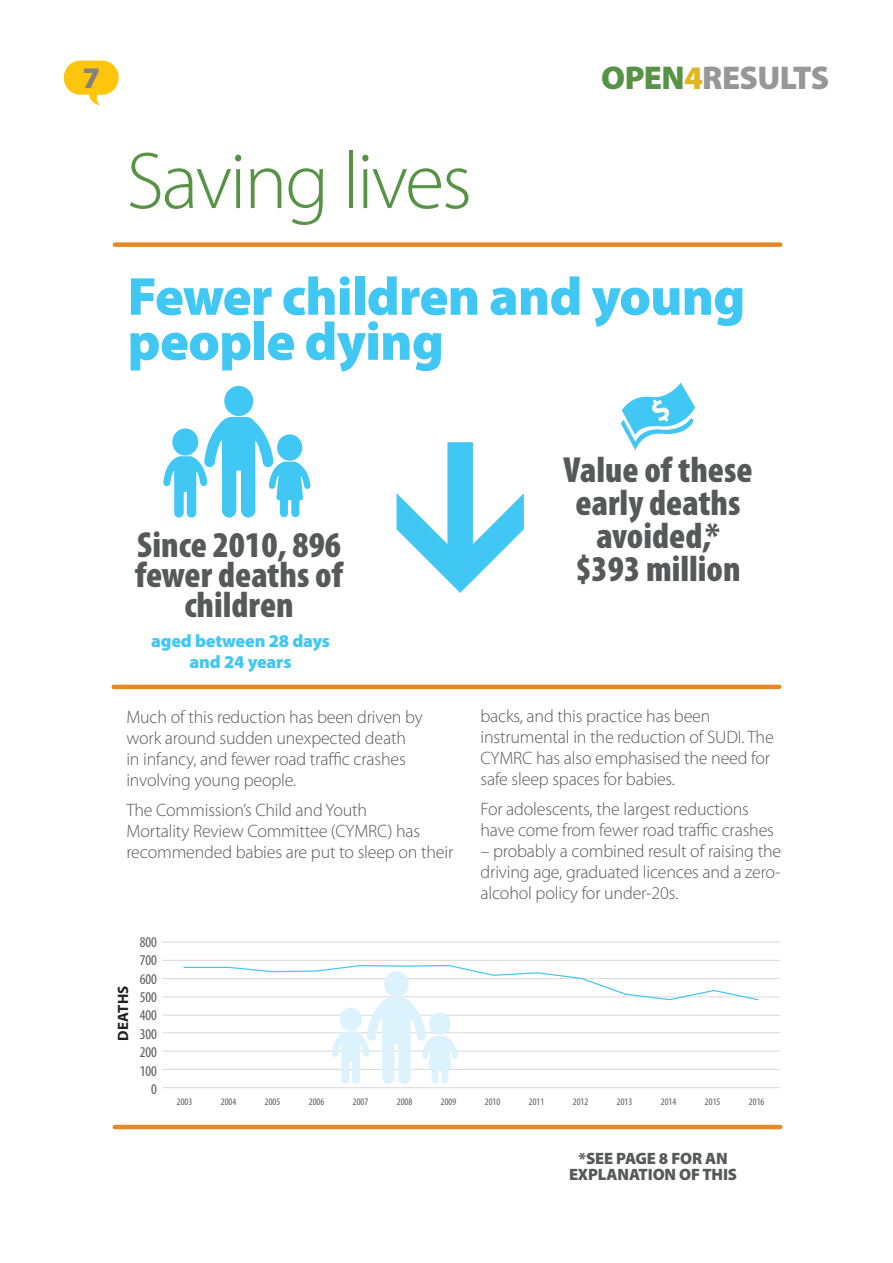
<style>
.page{position:relative;width:893px;height:1263px;background:#fff}
.page>*{position:absolute;margin:0;border:0;box-sizing:border-box;transform-origin:0 0}
.t1{font:300 81px "Myriad Pro";letter-spacing:-.03em;color:#579344}
.t2{font:900 54px/45px "Myriad Pro";letter-spacing:-.015em;color:#40c7f4}
.t3{font:900 condensed 36.45px/33px "Myriad Pro";color:#57585a;text-align:center}
.t4{font:900 33px "Myriad Pro";letter-spacing:-.02em;color:#979797}
.t5{font:900 30px "Myriad Pro";color:#808180}
.t6{font:300 18px/21px "Myriad Pro";letter-spacing:-.01em;color:#57585a}
.t7{font:900 18px/21px "Myriad Pro";letter-spacing:-.01em;color:#40c7f4;text-align:center}
.t8{font:900 16.5px/16.5px "Myriad Pro";letter-spacing:-.01em;color:#57585a;text-align:center}
.t9{font:condensed 15px/18.5px "Myriad Pro";color:#57585a;text-align:justify}
.t10{font:700 15px "Myriad Pro";letter-spacing:.02em;color:#231f20}
.t11{font:condensed 9.9px "Myriad Pro";color:#57585a}
.s1{color:#579344}
.s2{color:#e3b523}
</style>
<div class="page">
<svg style="left:64px;top:61px;width:55px;height:44px"></svg>
<svg style="left:396px;top:442px;width:128px;height:151px"></svg>
<div style="left:115px;top:242px;width:665px;height:5px;background:#e68824"></div>
<hr style="left:114px;top:685px;width:665px;height:4px;background:#e68824">
<hr style="left:115px;top:1125px;width:665px;height:4px;background:#e68824">
<svg style="left:163px;top:417px;width:147px;height:101px"></svg>
<div style="left:224px;top:386px;width:29px;height:30px;background:#40c7f4;border-radius:50%"></div>
<div style="left:172px;top:428px;width:27px;height:28px;background:#40c7f4;border-radius:50%"></div>
<div style="left:277px;top:434px;width:25px;height:27px;background:#40c7f4;border-radius:50%"></div>
<svg style="left:621px;top:383px;width:74px;height:67px"></svg>
<hr style="left:162px;top:942px;width:618px;height:1px;background:#d9d9d9">
<hr style="left:162px;top:960px;width:618px;height:1px;background:#d9d9d9">
<hr style="left:162px;top:978px;width:618px;height:1px;background:#d9d9d9">
<hr style="left:162px;top:996px;width:618px;height:1px;background:#d9d9d9">
<hr style="left:162px;top:1015px;width:618px;height:1px;background:#d9d9d9">
<hr style="left:162px;top:1032px;width:618px;height:1px;background:#d9d9d9">
<hr style="left:162px;top:1051px;width:618px;height:1px;background:#d9d9d9">
<hr style="left:162px;top:1069px;width:618px;height:1px;background:#d9d9d9">
<hr style="left:162px;top:1087px;width:618px;height:1px;background:#d9d9d9">
<svg style="left:183px;top:964px;width:576px;height:120px"></svg>
<div style="left:384px;top:971px;width:25px;height:26px;background:#dcf2fc;border-radius:50%"></div>
<div style="left:339px;top:1007px;width:23px;height:24px;background:#dcf2fc;border-radius:50%"></div>
<div style="left:429px;top:1013px;width:22px;height:22px;background:#dcf2fc;border-radius:50%"></div>
<h3 class="t5" style="left:83px;top:58px;width:19px">7</h3>
<h1 class="t1" style="left:126px;top:132px;width:347px">Saving lives</h1>
<h3 class="t4" style="left:601px;top:55px;width:229px"><span class="s1">OPEN</span><span class="s2">4</span>RESULTS</h3>
<h2 class="t2" style="left:128px;top:272px;width:619px">Fewer children and young people dying</h2>
<h3 class="t3" style="left:135px;top:530px;width:209px;line-height:30px">Since 2010, 896 fewer deaths of children</h3>
<p class="t7" style="left:151px;top:629px;width:180px">aged between 28 days and 24 years</p>
<p class="t6" style="left:126px;top:707px;width:298px">Much of this reduction has been driven by work around sudden unexpected death in infancy, and fewer road traffic crashes involving young people.</p>
<p class="t6" style="left:126px;top:799px;width:328px">The Commission’s Child and Youth<br>Mortality Review Committee (CYMRC) has recommended babies are put to sleep on their</p>
<p class="t10" style="left:113px;top:1041px;width:57px;rotate:-90deg">DEATHS</p>
<p class="t9" style="left:140px;top:932px;width:19px">800<br>700<br>600<br>500<br>400<br>300<br>200<br>100</p>
<p class="t9" style="left:151px;top:1079px;width:7px">0</p>
<h3 class="t3" style="left:563px;top:454px;width:191px">Value of these early deaths avoided,* $393 million</h3>
<p class="t6" style="left:480px;top:706px;width:295px">backs, and this practice has been instrumental in the reduction of SUDI. The CYMRC has also emphasised the need for safe sleep spaces for babies.</p>
<p class="t6" style="left:480px;top:798px;width:295px">For adolescents, the largest reductions have come from fewer road traffic crashes</p>
<p class="t6" style="left:480px;top:840px;width:302px;text-align:justify">– probably a combined result of raising the driving age, graduated licences and a zero&shy;alcohol policy for under-20s.</p>
<p class="t11" style="left:177px;top:1096px;width:17px">2003</p>
<p class="t11" style="left:221px;top:1096px;width:17px">2004</p>
<p class="t11" style="left:265px;top:1096px;width:17px">2005</p>
<p class="t11" style="left:309px;top:1096px;width:17px">2006</p>
<p class="t11" style="left:353px;top:1096px;width:17px">2007</p>
<p class="t11" style="left:397px;top:1096px;width:17px">2008</p>
<p class="t11" style="left:441px;top:1096px;width:17px">2009</p>
<p class="t11" style="left:485px;top:1096px;width:17px">2010</p>
<p class="t11" style="left:529px;top:1096px;width:17px">2011</p>
<p class="t11" style="left:573px;top:1096px;width:17px">2012</p>
<p class="t11" style="left:617px;top:1096px;width:17px">2013</p>
<p class="t11" style="left:661px;top:1096px;width:17px">2014</p>
<p class="t11" style="left:705px;top:1096px;width:17px">2015</p>
<p class="t11" style="left:749px;top:1096px;width:17px">2016</p>
<p class="t8" style="left:569px;top:1149px;width:170px">*SEE PAGE 8 FOR AN<br>EXPLANATION OF THIS</p>
</div>
